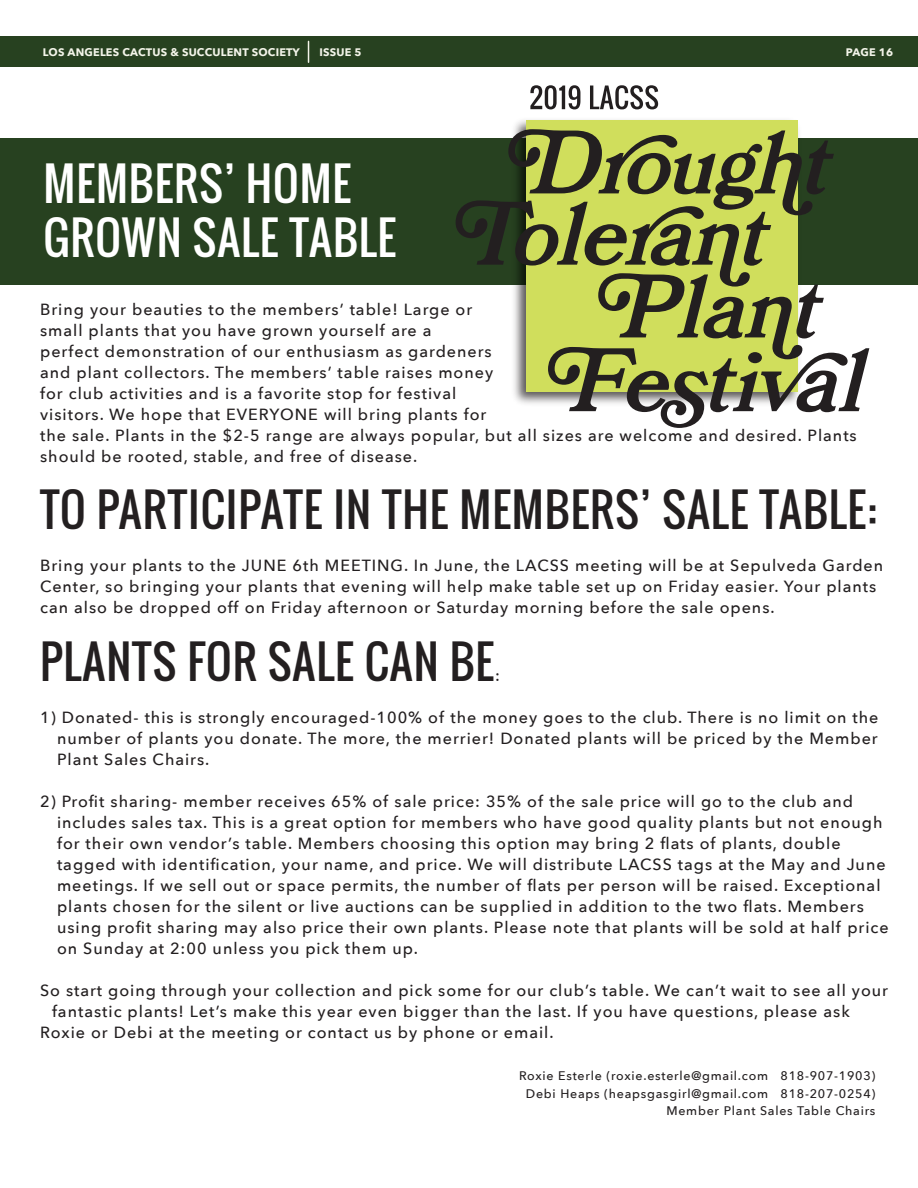
<style>
.page{position:relative;width:918px;height:1188px;background:#fff}
.page>*{position:absolute;margin:0;border:0;box-sizing:border-box;transform-origin:0 0}
.t1{font:44.55px "Oswald";letter-spacing:.02em;color:#231f20}
.t2{font:44.55px/53.4px "Oswald";letter-spacing:.02em;color:#fff}
.t3{font:500 16.2px/21px "Avenir Next";letter-spacing:.06em;color:#231f20}
.t4{font:500 12.45px/17.4px "Avenir Next";letter-spacing:.06em;color:#231f20;text-align:right}
.t5{font:700 10.95px "Avenir Next";letter-spacing:.02em;color:#f3f4e9}
</style>
<div class="page">
<div style="left:0;top:37px;width:918px;height:30px;background:#274120"></div>
<svg style="left:308px;top:41px;width:1px;height:21px"></svg>
<div style="left:0;top:138px;width:918px;height:146px;background:#274120"></div>
<img style="left:515px;top:120px;width:283px;height:9px">
<div style="left:526px;top:121px;width:272px;height:271px;background:#d0de5c"></div>
<svg style="left:456px;top:129px;width:413px;height:299px"></svg>
<svg style="left:530px;top:85px;width:50px;height:24px"></svg>
<svg style="left:590px;top:85px;width:68px;height:24px"></svg>
<p class="t5" style="left:43px;top:43px;width:259px">LOS ANGELES CACTUS &amp; SUCCULENT SOCIETY</p>
<p class="t5" style="left:320px;top:43px;width:44px">ISSUE 5</p>
<h1 class="t2" style="left:44px;top:157px;width:354px">MEMBERS’ HOME<br>GROWN SALE TABLE</h1>
<p class="t5" style="left:846px;top:43px;width:49px">PAGE 16</p>
<p class="t3" style="left:40px;top:298px;width:818px">Bring your beauties to the members’ table! Large or<br>small plants that you have grown yourself are a<br>perfect demonstration of our enthusiasm as gardeners<br>and plant collectors. The members’ table raises money<br>for club activities and is a favorite stop for festival<br>visitors. We hope that EVERYONE will bring plants for<br>the sale. Plants in the $2-5 range are always popular, but all sizes are welcome and desired. Plants should be rooted, stable, and free of disease.</p>
<h1 class="t1" style="left:40px;top:477px;width:838px">TO PARTICIPATE IN THE MEMBERS’ SALE TABLE:</h1>
<p class="t3" style="left:40px;top:555px;width:845px">Bring your plants to the JUNE 6th MEETING. In June, the LACSS meeting will be at Sepulveda Garden<br>Center, so bringing your plants that evening will help make table set up on Friday easier. Your plants can also be dropped off on Friday afternoon or Saturday morning before the sale opens.</p>
<h1 class="t1" style="left:40px;top:628px;width:456px">PLANTS FOR SALE CAN BE</h1>
<p class="t3" style="left:495px;top:664px;width:6px">:</p>
<p class="t3" style="left:57px;top:706px;width:823px;text-align:justify;text-indent:-17px">1) Donated- this is strongly encouraged-100% of the money goes to the club. There is no limit on the number of plants you donate. The more, the merrier! Donated plants will be priced by the Member Plant Sales Chairs.</p>
<p class="t3" style="left:57px;top:790px;width:833px;text-indent:-17px">2) Profit sharing- member receives 65% of sale price: 35% of the sale price will go to the club and includes sales tax. This is a great option for members who have good quality plants but not enough for their own vendor’s table. Members choosing this option may bring 2 flats of plants, double tagged with identification, your name, and price. We will distribute LACSS tags at the May and June meetings. If we sell out or space permits, the number of flats per person will be raised. Exceptional plants chosen for the silent or live auctions can be supplied in addition to the two flats. Members using profit sharing may also price their own plants. Please note that plants will be sold at half price on Sunday at 2:00 unless you pick them up.</p>
<p class="t3" style="left:40px;top:979px;width:849px">So start going through your collection and pick some for our club’s table. We can’t wait to see all your</p>
<p class="t3" style="left:52px;top:1000px;width:799px">fantastic plants! Let’s make this year even bigger than the last. If you have questions, please ask</p>
<p class="t3" style="left:40px;top:1021px;width:515px">Roxie or Debi at the meeting or contact us by phone or email.</p>
<p class="t4" style="left:519px;top:1067px;width:358px">Roxie Esterle (roxie.esterle@gmail.com 818-907-1903)<br>Debi Heaps (heapsgasgirl@gmail.com 818-207-0254)<br>Member Plant Sales Table Chairs</p>
</div>
